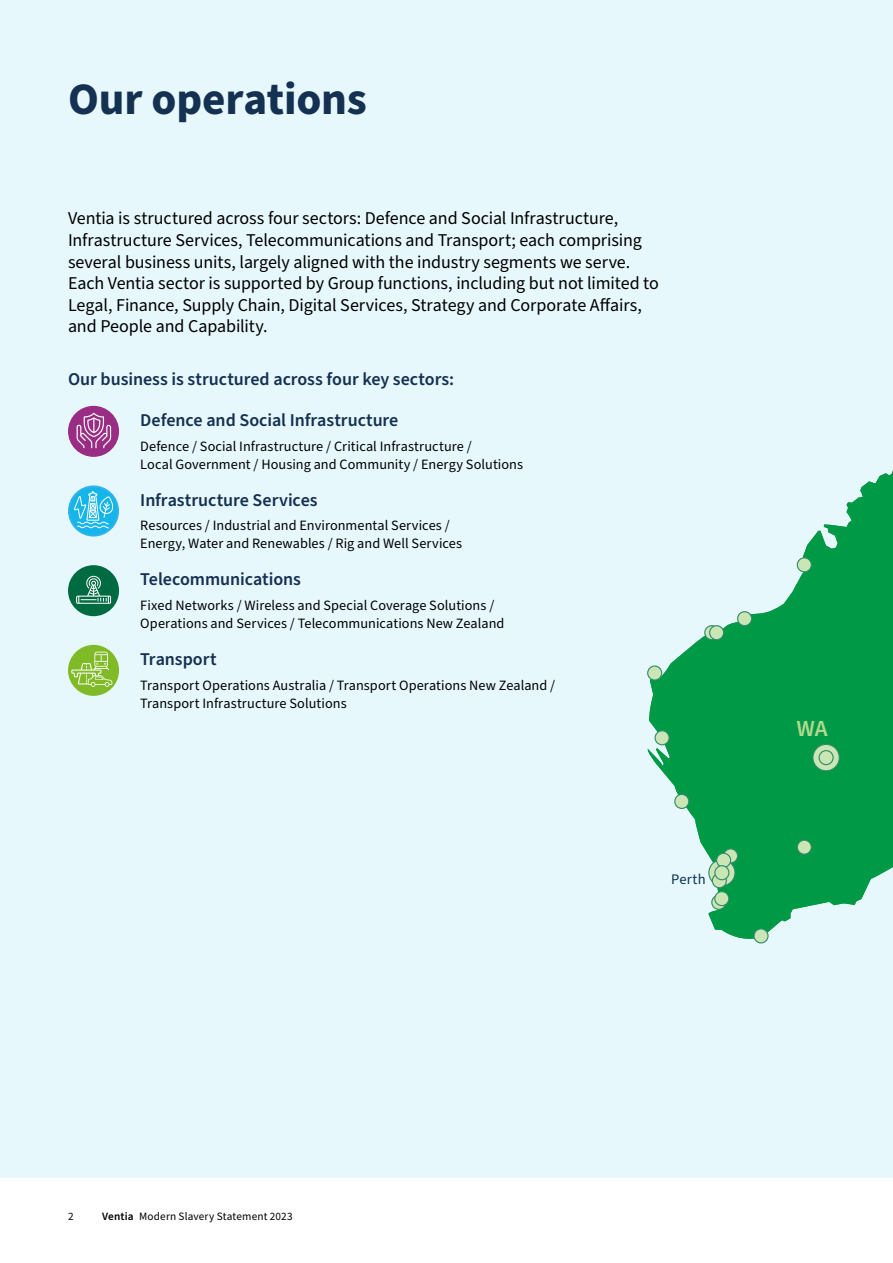
<style>
.page{position:relative;width:893px;height:1263px;background:#fff}
.page>*{position:absolute;margin:0;border:0;box-sizing:border-box;transform-origin:0 0}
.t1{font:700 45px "Source Sans Pro";letter-spacing:-.005em;color:#153152}
.t2{font:600 23.1px "Source Sans Pro";color:#b0da8e}
.t3{font:18px/21.6px "Source Sans Pro";letter-spacing:-.005em;color:#000}
.t4{font:600 18px "Source Sans Pro";letter-spacing:-.005em;color:#153152}
.t5{font:14.55px "Source Sans Pro";letter-spacing:.01em;color:#0b3254}
.t6{font:14.25px/18px "Source Sans Pro";letter-spacing:.005em;color:#000}
.t7{font:11.25px "Source Sans Pro";letter-spacing:.015em;color:#000}
.s1{font-weight:600}
</style>
<div class="page">
<div style="left:0;top:0;width:893px;height:1177px;background:#e7f8fd"></div>
<svg style="left:647px;top:470px;width:246px;height:474px;fill:#009946"></svg>
<svg style="left:709px;top:860px;width:26px;height:26px"></svg>
<div style="left:708px;top:859px;width:27px;height:27px;border:1px solid #338b6c;border-radius:50%"></div>
<svg style="left:813px;top:744px;width:26px;height:27px"></svg>
<div style="left:812px;top:744px;width:28px;height:27px;border:1px solid #338b6c;border-radius:50%"></div>
<svg style="left:712px;top:874px;width:14px;height:14px"></svg>
<div style="left:712px;top:873px;width:15px;height:15px;border:1px solid #338b6c;border-radius:50%"></div>
<svg style="left:724px;top:849px;width:14px;height:14px"></svg>
<div style="left:723px;top:848px;width:15px;height:15px;border:1px solid #338b6c;border-radius:50%"></div>
<div style="left:797px;top:840px;width:14px;height:14px;background:#cae6b4;border-radius:50%"></div>
<div style="left:797px;top:839px;width:15px;height:16px;border:1px solid #338b6c;border-radius:50%"></div>
<div style="left:717px;top:853px;width:14px;height:14px;background:#cae6b4;border-radius:50%"></div>
<div style="left:716px;top:853px;width:15px;height:15px;border:1px solid #338b6c;border-radius:50%"></div>
<div style="left:715px;top:866px;width:14px;height:14px;background:#cae6b4;border-radius:50%"></div>
<div style="left:714px;top:865px;width:15px;height:15px;border:1px solid #338b6c;border-radius:50%"></div>
<svg style="left:712px;top:895px;width:14px;height:14px"></svg>
<div style="left:711px;top:895px;width:15px;height:15px;border:1px solid #338b6c;border-radius:50%"></div>
<div style="left:715px;top:892px;width:14px;height:14px;background:#cae6b4;border-radius:50%"></div>
<div style="left:714px;top:891px;width:15px;height:15px;border:1px solid #338b6c;border-radius:50%"></div>
<div style="left:754px;top:929px;width:14px;height:14px;background:#cae6b4;border-radius:50%"></div>
<div style="left:753px;top:928px;width:16px;height:15px;border:1px solid #338b6c;border-radius:50%"></div>
<div style="left:675px;top:794px;width:14px;height:14px;background:#cae6b4;border-radius:50%"></div>
<div style="left:674px;top:794px;width:15px;height:15px;border:1px solid #338b6c;border-radius:50%"></div>
<div style="left:655px;top:731px;width:14px;height:14px;background:#cae6b4;border-radius:50%"></div>
<div style="left:654px;top:730px;width:16px;height:15px;border:1px solid #338b6c;border-radius:50%"></div>
<div style="left:819px;top:751px;width:14px;height:14px;background:#cae6b4;border-radius:50%"></div>
<div style="left:818px;top:750px;width:16px;height:15px;border:1px solid #338b6c;border-radius:50%"></div>
<div style="left:648px;top:666px;width:14px;height:14px;background:#cae6b4;border-radius:50%"></div>
<div style="left:647px;top:665px;width:15px;height:16px;border:1px solid #338b6c;border-radius:50%"></div>
<svg style="left:705px;top:626px;width:14px;height:14px"></svg>
<div style="left:704px;top:625px;width:15px;height:15px;border:1px solid #338b6c;border-radius:50%"></div>
<div style="left:710px;top:626px;width:14px;height:14px;background:#cae6b4;border-radius:50%"></div>
<div style="left:709px;top:625px;width:15px;height:15px;border:1px solid #338b6c;border-radius:50%"></div>
<div style="left:738px;top:612px;width:14px;height:14px;background:#cae6b4;border-radius:50%"></div>
<div style="left:737px;top:611px;width:15px;height:15px;border:1px solid #338b6c;border-radius:50%"></div>
<div style="left:797px;top:558px;width:14px;height:14px;background:#cae6b4;border-radius:50%"></div>
<div style="left:797px;top:557px;width:15px;height:15px;border:1px solid #338b6c;border-radius:50%"></div>
<div style="left:68px;top:406px;width:51px;height:51px;background:#992d83;border-radius:50%"></div>
<svg style="left:77px;top:413px;width:34px;height:35px"></svg>
<div style="left:68px;top:485px;width:51px;height:51px;background:#2fb4e9;border-radius:50%"></div>
<svg style="left:70px;top:485px;width:47px;height:49px"></svg>
<div style="left:68px;top:565px;width:51px;height:51px;background:#006a41;border-radius:50%"></div>
<svg style="left:76px;top:576px;width:35px;height:28px"></svg>
<div style="left:68px;top:645px;width:51px;height:51px;background:#80ba27;border-radius:50%"></div>
<svg style="left:71px;top:652px;width:41px;height:35px"></svg>
<h1 class="t1" style="left:68px;top:69px;width:300px">Our operations</h1>
<p class="t3" style="left:68px;top:208px;width:592px">Ventia is structured across four sectors: Defence and Social Infrastructure, Infrastructure Services, Telecommunications and Transport; each comprising several business units, largely aligned with the industry segments we serve.<br>Each Ventia sector is supported by Group functions, including but not limited to Legal, Finance, Supply Chain, Digital Services, Strategy and Corporate Affairs, and People and Capability.</p>
<p class="t4" style="left:68px;top:367px;width:388px">Our business is structured across four key sectors:</p>
<p class="t4" style="left:140px;top:408px;width:260px">Defence and Social Infrastructure</p>
<p class="t6" style="left:140px;top:437px;width:384px">Defence / Social Infrastructure / Critical Infrastructure /<br>Local Government / Housing and Community / Energy Solutions</p>
<p class="t4" style="left:140px;top:488px;width:179px">Infrastructure Services</p>
<p class="t6" style="left:140px;top:517px;width:323px">Resources / Industrial and Environmental Services /<br>Energy, Water and Renewables / Rig and Well Services</p>
<p class="t4" style="left:140px;top:567px;width:162px">Telecommunications</p>
<p class="t6" style="left:140px;top:596px;width:366px">Fixed Networks / Wireless and Special Coverage Solutions /<br>Operations and Services / Telecommunications New Zealand</p>
<p class="t4" style="left:140px;top:647px;width:78px">Transport</p>
<p class="t6" style="left:140px;top:676px;width:416px">Transport Operations Australia / Transport Operations New Zealand /<br>Transport Infrastructure Solutions</p>
<p class="t5" style="left:671px;top:869px;width:36px">Perth</p>
<h2 class="t2" style="left:797px;top:713px;width:33px">WA</h2>
<p class="t7" style="left:68px;top:1209px;width:7px">2</p>
<p class="t7" style="left:102px;top:1209px;width:192px"><span class="s1">Ventia</span> Modern Slavery Statement 2023</p>
</div>
